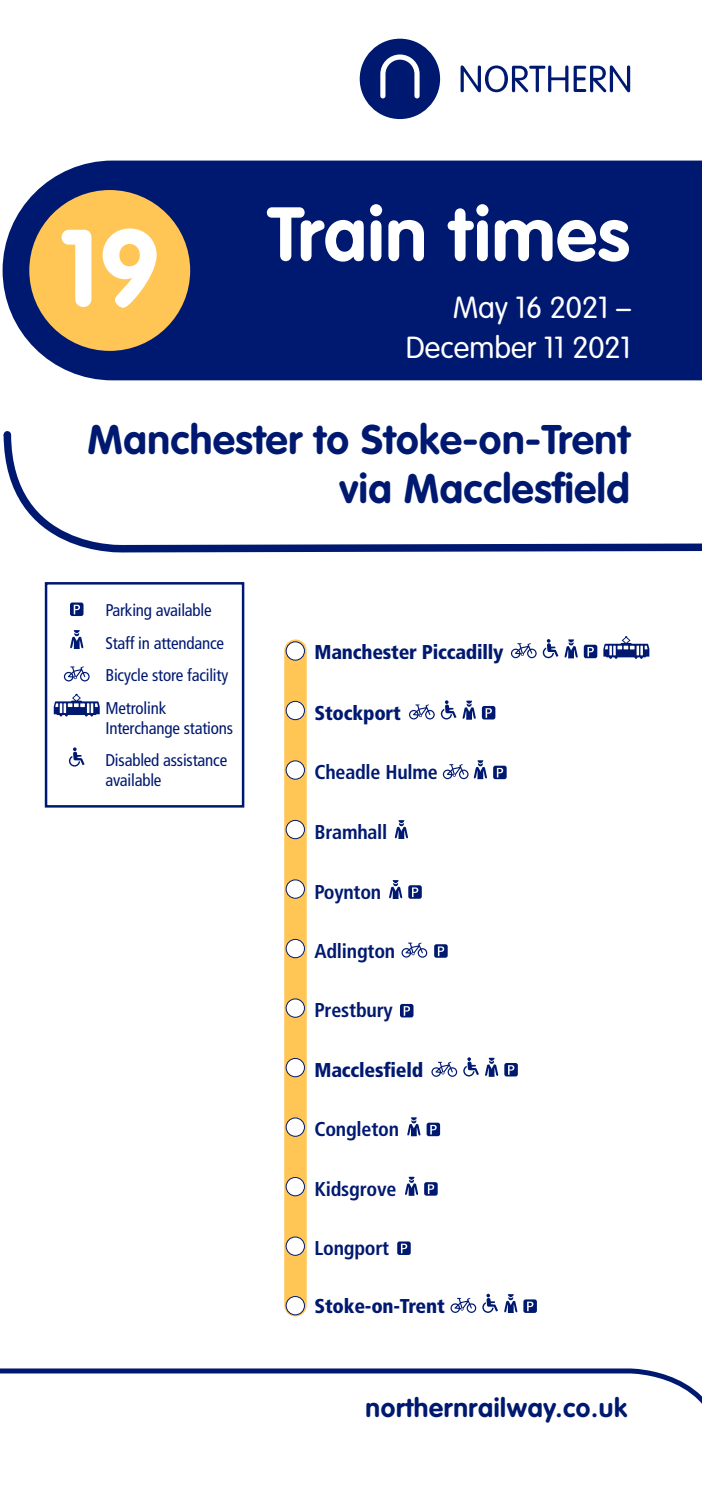
<style>
.page{position:relative;width:702px;height:1489px;background:#fff}
.page>*{position:absolute;margin:0;border:0;box-sizing:border-box;transform-origin:0 0}
.t1{font:700 75px "VAG Rounded";letter-spacing:.01em;color:#fff}
.t2{font:700 40.75px/49px "VAG Rounded";letter-spacing:.015em;color:#001970;text-align:right}
.t3{font:300 30px/40px "VAG Rounded";color:#fff;text-align:right}
.t4{font:700 26.25px "VAG Rounded";letter-spacing:.025em;color:#001970}
.t5{font:700 condensed 20px "Frutiger";letter-spacing:-.01em;color:#001970}
.t6{font:900 condensed 20px "Frutiger";letter-spacing:-.01em;color:#001970}
.t7{font:condensed 17px/32.5px "Frutiger";letter-spacing:-.01em;color:#001970}
.s1{font-size:107.5px}
</style>
<div class="page">
<div style="left:3px;top:160px;width:699px;height:220px;background:#001970"></div>
<div style="left:29px;top:190px;width:161px;height:161px;background:#ffc656;border-radius:50%"></div>
<svg style="left:0;top:1368px;width:702px;height:36px"></svg>
<svg style="left:3px;top:431px;width:699px;height:122px"></svg>
<div style="left:4px;top:431px;width:7px;height:7px;background:#001970;border-radius:50%"></div>
<div style="left:284px;top:650px;width:23px;height:655px;background:#ffc656"></div>
<div style="left:286px;top:701px;width:18px;height:18px;background:#fff;border-radius:50%"></div>
<div style="left:286px;top:701px;width:19px;height:19px;border:1px solid #001970;border-radius:50%"></div>
<div style="left:286px;top:760px;width:18px;height:19px;background:#fff;border-radius:50%"></div>
<div style="left:286px;top:760px;width:19px;height:19px;border:1px solid #001970;border-radius:50%"></div>
<div style="left:286px;top:820px;width:18px;height:18px;background:#fff;border-radius:50%"></div>
<div style="left:286px;top:820px;width:19px;height:19px;border:1px solid #001970;border-radius:50%"></div>
<div style="left:286px;top:879px;width:18px;height:19px;background:#fff;border-radius:50%"></div>
<div style="left:286px;top:879px;width:19px;height:19px;border:1px solid #001970;border-radius:50%"></div>
<div style="left:286px;top:939px;width:18px;height:18px;background:#fff;border-radius:50%"></div>
<div style="left:286px;top:939px;width:19px;height:19px;border:1px solid #001970;border-radius:50%"></div>
<div style="left:286px;top:998px;width:18px;height:19px;background:#fff;border-radius:50%"></div>
<div style="left:286px;top:998px;width:19px;height:19px;border:1px solid #001970;border-radius:50%"></div>
<div style="left:286px;top:1058px;width:18px;height:18px;background:#fff;border-radius:50%"></div>
<div style="left:286px;top:1058px;width:19px;height:19px;border:1px solid #001970;border-radius:50%"></div>
<div style="left:286px;top:1117px;width:18px;height:19px;background:#fff;border-radius:50%"></div>
<div style="left:286px;top:1117px;width:19px;height:19px;border:1px solid #001970;border-radius:50%"></div>
<div style="left:286px;top:1177px;width:18px;height:18px;background:#fff;border-radius:50%"></div>
<div style="left:286px;top:1177px;width:19px;height:18px;border:1px solid #001970;border-radius:50%"></div>
<div style="left:286px;top:1236px;width:18px;height:19px;background:#fff;border-radius:50%"></div>
<div style="left:286px;top:1236px;width:19px;height:19px;border:1px solid #001970;border-radius:50%"></div>
<div style="left:286px;top:1296px;width:18px;height:18px;background:#fff;border-radius:50%"></div>
<div style="left:286px;top:1296px;width:19px;height:18px;border:1px solid #001970;border-radius:50%"></div>
<div style="left:286px;top:641px;width:18px;height:19px;background:#fff;border-radius:50%"></div>
<div style="left:286px;top:641px;width:19px;height:19px;border:1px solid #001970;border-radius:50%"></div>
<svg style="left:542px;top:639px;width:16px;height:19px"></svg>
<div style="left:583px;top:644px;width:14px;height:14px;background:#001970;border-radius:2px"></div>
<svg style="left:587px;top:647px;width:7px;height:9px"></svg>
<svg style="left:511px;top:643px;width:25px;height:15px"></svg>
<svg style="left:441px;top:700px;width:15px;height:19px"></svg>
<div style="left:482px;top:706px;width:13px;height:13px;background:#001970;border-radius:2px"></div>
<svg style="left:485px;top:708px;width:7px;height:9px"></svg>
<svg style="left:493px;top:765px;width:13px;height:14px"></svg>
<svg style="left:497px;top:767px;width:6px;height:10px"></svg>
<div style="left:408px;top:885px;width:14px;height:13px;background:#001970;border-radius:2px"></div>
<svg style="left:412px;top:887px;width:6px;height:10px"></svg>
<svg style="left:434px;top:944px;width:13px;height:13px"></svg>
<svg style="left:438px;top:946px;width:6px;height:10px"></svg>
<div style="left:400px;top:1003px;width:13px;height:14px;background:#001970;border-radius:2px"></div>
<svg style="left:403px;top:1006px;width:7px;height:9px"></svg>
<svg style="left:409px;top:704px;width:25px;height:15px"></svg>
<svg style="left:463px;top:1057px;width:16px;height:19px"></svg>
<div style="left:504px;top:1062px;width:14px;height:14px;background:#001970;border-radius:2px"></div>
<svg style="left:508px;top:1065px;width:6px;height:9px"></svg>
<div style="left:426px;top:1122px;width:14px;height:14px;background:#001970;border-radius:2px"></div>
<svg style="left:430px;top:1124px;width:6px;height:10px"></svg>
<svg style="left:424px;top:1182px;width:13px;height:13px"></svg>
<svg style="left:428px;top:1184px;width:6px;height:9px"></svg>
<svg style="left:397px;top:1241px;width:13px;height:13px"></svg>
<svg style="left:401px;top:1243px;width:6px;height:10px"></svg>
<svg style="left:431px;top:1061px;width:26px;height:15px"></svg>
<svg style="left:482px;top:1293px;width:16px;height:19px"></svg>
<div style="left:523px;top:1299px;width:14px;height:13px;background:#001970;border-radius:2px"></div>
<svg style="left:527px;top:1301px;width:6px;height:10px"></svg>
<svg style="left:450px;top:1297px;width:26px;height:15px"></svg>
<svg style="left:603px;top:636px;width:46px;height:22px"></svg>
<svg style="left:564px;top:639px;width:13px;height:19px"></svg>
<svg style="left:462px;top:700px;width:14px;height:19px"></svg>
<svg style="left:395px;top:820px;width:13px;height:19px"></svg>
<svg style="left:389px;top:880px;width:13px;height:18px"></svg>
<svg style="left:485px;top:1057px;width:13px;height:19px"></svg>
<svg style="left:407px;top:1117px;width:13px;height:19px"></svg>
<svg style="left:405px;top:1176px;width:13px;height:19px"></svg>
<svg style="left:504px;top:1294px;width:13px;height:18px"></svg>
<svg style="left:443px;top:760px;width:44px;height:19px"></svg>
<svg style="left:401px;top:942px;width:26px;height:15px"></svg>
<svg style="left:69px;top:747px;width:16px;height:19px"></svg>
<svg style="left:70px;top:602px;width:13px;height:14px"></svg>
<svg style="left:74px;top:604px;width:6px;height:10px"></svg>
<svg style="left:64px;top:666px;width:26px;height:15px"></svg>
<svg style="left:70px;top:630px;width:13px;height:19px"></svg>
<div style="left:45px;top:582px;width:199px;height:225px;border:2px solid #001970"></div>
<svg style="left:54px;top:693px;width:46px;height:23px"></svg>
<svg style="left:360px;top:39px;width:80px;height:80px"></svg>
<svg style="left:460px;top:65px;width:170px;height:27px"></svg>
<h1 class="t1" style="left:59px;top:190px;width:572px"><span class="s1">19</span> Train times</h1>
<h3 class="t3" style="left:406px;top:287px;width:227px">May 16 2021 –<br>December 11 2021</h3>
<h2 class="t2" style="left:87px;top:414px;width:543px">Manchester to Stoke-on-Trent via Macclesfield</h2>
<p class="t7" style="left:105px;top:594px;width:124px">Parking available<br>Staff in attendance<br>Bicycle store facility<br>Metrolink</p>
<p class="t7" style="left:105px;top:711px;width:129px">Interchange stations<br>Disabled assistance</p>
<p class="t7" style="left:105px;top:764px;width:58px">available</p>
<p class="t6" style="left:314px;top:639px;width:190px">Manchester Piccadilly</p>
<p class="t6" style="left:314px;top:700px;width:88px">Stockport</p>
<p class="t5" style="left:314px;top:760px;width:125px">Cheadle Hulme</p>
<p class="t5" style="left:314px;top:820px;width:74px">Bramhall</p>
<p class="t5" style="left:314px;top:879px;width:68px">Poynton</p>
<p class="t5" style="left:314px;top:938px;width:82px">Adlington</p>
<p class="t5" style="left:314px;top:998px;width:80px">Prestbury</p>
<p class="t6" style="left:314px;top:1057px;width:110px">Macclesfield</p>
<p class="t5" style="left:314px;top:1117px;width:86px">Congleton</p>
<p class="t5" style="left:314px;top:1176px;width:83px">Kidsgrove</p>
<p class="t5" style="left:314px;top:1236px;width:76px">Longport</p>
<p class="t6" style="left:314px;top:1293px;width:132px">Stoke-on-Trent</p>
<h3 class="t4" style="left:365px;top:1392px;width:263px">northernrailway.co.uk</h3>
</div>
